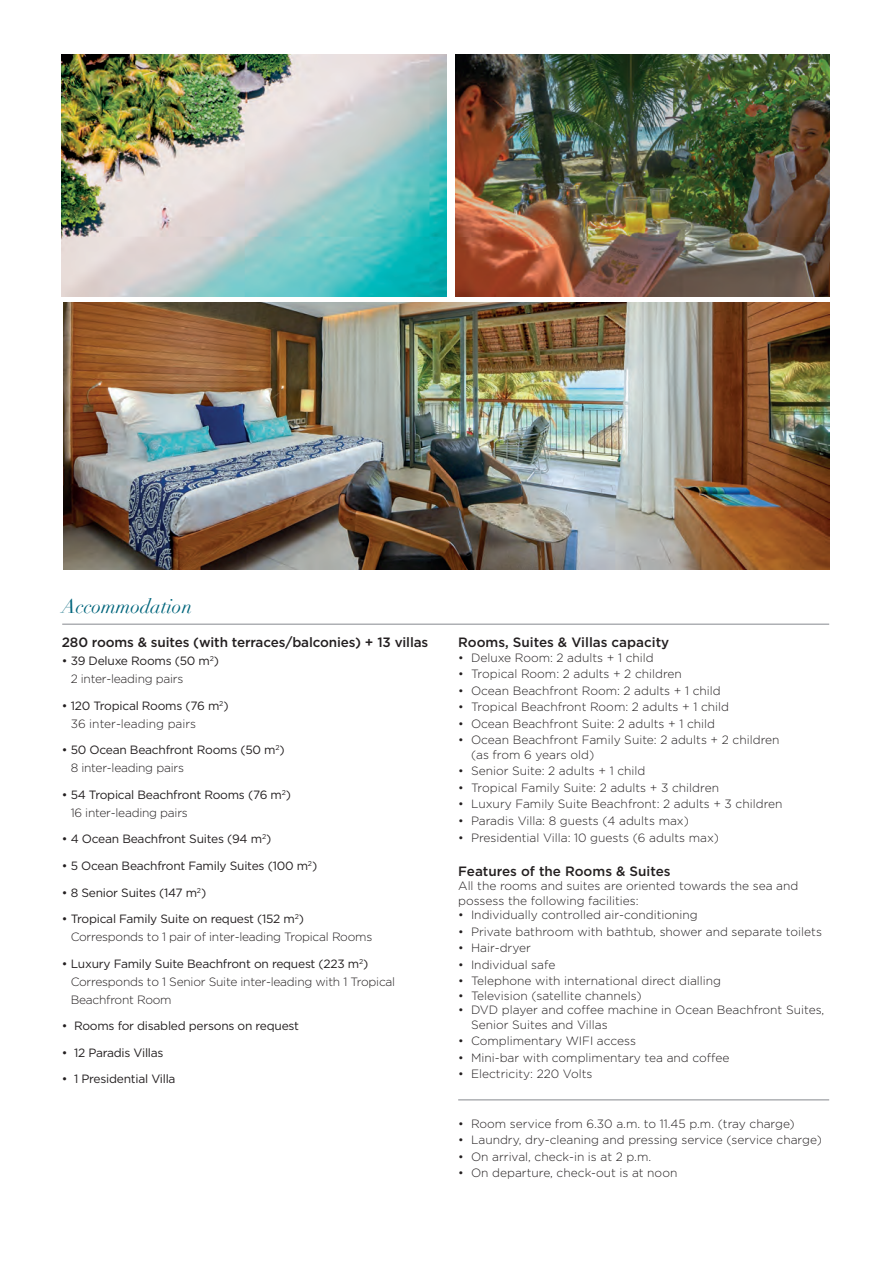
<style>
.page{position:relative;width:893px;height:1263px;background:#fff}
.page>*{position:absolute;margin:0;border:0;box-sizing:border-box;transform-origin:0 0}
.t1{font:italic 19.5px "Didot";color:#00657c}
.t2{font:500 13.5px "Gotham";letter-spacing:-.01em;color:#231f20}
.t3{font:300 12px/14.4px "Gotham";color:#231f20}
.t4{font:12px/18px "Gotham";letter-spacing:-.02em;color:#231f20}
.t5{font:300 12px/18px "Gotham";letter-spacing:-.02em;color:#231f20}
.s1{font-weight:300}
.s2{font-weight:400}
</style>
<div class="page">
<img style="left:64px;top:303px;width:765px;height:267px">
<img style="left:455px;top:54px;width:374px;height:242px">
<img style="left:62px;top:54px;width:384px;height:242px">
<hr style="left:62px;top:624px;width:767px;height:1px;background:#86888e">
<hr style="left:458px;top:1099px;width:371px;height:1px;background:#86888e">
<p class="t1" style="left:62px;top:594px;width:132px">Accommodation</p>
<p class="t2" style="left:62px;top:635px;width:368px">280 rooms &amp; suites (with terraces/balconies) + 13 villas</p>
<p class="t4" style="left:71px;top:652px;width:150px;text-indent:-9px">• 39 Deluxe Rooms (50 m<sup>2</sup>)<br><span class="s1">2 inter-leading pairs</span></p>
<p class="t4" style="left:71px;top:696px;width:159px;text-indent:-9px">• 120 Tropical Rooms (76 m<sup>2</sup>)<br><span class="s1">36 inter-leading pairs</span></p>
<p class="t4" style="left:71px;top:741px;width:215px;text-indent:-9px">• 50 Ocean Beachfront Rooms (50 m<sup>2</sup>)<br><span class="s1">8 inter-leading pairs</span></p>
<p class="t4" style="left:71px;top:785px;width:222px;text-indent:-9px">• 54 Tropical Beachfront Rooms (76 m<sup>2</sup>)<br><span class="s1">16 inter-leading pairs</span></p>
<p class="t4" style="left:62px;top:830px;width:211px">• 4 Ocean Beachfront Suites (94 m<sup>2</sup>)</p>
<p class="t4" style="left:62px;top:856px;width:257px">• 5 Ocean Beachfront Family Suites (100 m<sup>2</sup>)</p>
<p class="t4" style="left:62px;top:883px;width:146px">• 8 Senior Suites (147 m<sup>2</sup>)</p>
<p class="t5" style="left:71px;top:909px;width:303px;text-indent:-9px"><span class="s2">• Tropical Family Suite on request (152 m</span><sup>2</sup><span class="s2">)<br></span>Corresponds to 1 pair of inter-leading Tropical Rooms</p>
<p class="t5" style="left:71px;top:954px;width:326px;text-indent:-9px"><span class="s2">• Luxury Family Suite Beachfront on request (223 m</span><sup>2</sup><span class="s2">)<br></span>Corresponds to 1 Senior Suite inter-leading with 1 Tropical<br>Beachfront Room</p>
<p class="t4" style="left:62px;top:1016px;width:239px">• Rooms for disabled persons on request</p>
<p class="t4" style="left:62px;top:1043px;width:103px">• 12 Paradis Villas</p>
<p class="t4" style="left:62px;top:1069px;width:115px">• 1 Presidential Villa</p>
<p class="t2" style="left:458px;top:635px;width:213px">Rooms, Suites &amp; Villas capacity</p>
<p class="t3" style="left:458px;top:650px;width:197px">• Deluxe Room: 2 adults + 1 child</p>
<p class="t3" style="left:458px;top:667px;width:225px">• Tropical Room: 2 adults + 2 children</p>
<p class="t3" style="left:458px;top:683px;width:264px">• Ocean Beachfront Room: 2 adults + 1 child</p>
<p class="t3" style="left:458px;top:700px;width:272px">• Tropical Beachfront Room: 2 adults + 1 child</p>
<p class="t3" style="left:458px;top:716px;width:258px">• Ocean Beachfront Suite: 2 adults + 1 child</p>
<p class="t3" style="left:471px;top:733px;width:310px;text-indent:-13px">• Ocean Beachfront Family Suite: 2 adults + 2 children (as from 6 years old)</p>
<p class="t3" style="left:458px;top:764px;width:189px">• Senior Suite: 2 adults + 1 child</p>
<p class="t3" style="left:458px;top:780px;width:262px">• Tropical Family Suite: 2 adults + 3 children</p>
<p class="t3" style="left:458px;top:797px;width:326px">• Luxury Family Suite Beachfront: 2 adults + 3 children</p>
<p class="t3" style="left:458px;top:813px;width:232px">• Paradis Villa: 8 guests (4 adults max)</p>
<p class="t3" style="left:458px;top:830px;width:262px">• Presidential Villa: 10 guests (6 adults max)</p>
<p class="t2" style="left:458px;top:863px;width:214px">Features of the Rooms &amp; Suites</p>
<p class="t3" style="left:458px;top:879px;width:342px">All the rooms and suites are oriented towards the sea and possess the following facilities:</p>
<p class="t3" style="left:458px;top:908px;width:241px">• Individually controlled air-conditioning</p>
<p class="t3" style="left:458px;top:924px;width:365px">• Private bathroom with bathtub, shower and separate toilets</p>
<p class="t3" style="left:458px;top:941px;width:74px">• Hair-dryer</p>
<p class="t3" style="left:458px;top:957px;width:99px">• Individual safe</p>
<p class="t3" style="left:458px;top:974px;width:264px">• Telephone with international direct dialling</p>
<p class="t3" style="left:458px;top:988px;width:185px">• Television (satellite channels)</p>
<p class="t3" style="left:471px;top:1002px;width:355px;text-indent:-13px">• DVD player and coffee machine in Ocean Beachfront Suites,<br>Senior Suites and Villas</p>
<p class="t3" style="left:458px;top:1033px;width:179px">• Complimentary WIFI access</p>
<p class="t3" style="left:458px;top:1050px;width:273px">• Mini-bar with complimentary tea and coffee</p>
<p class="t3" style="left:458px;top:1066px;width:136px">• Electricity: 220 Volts</p>
<p class="t3" style="left:458px;top:1116px;width:338px">• Room service from 6.30 a.m. to 11.45 p.m. (tray charge)</p>
<p class="t3" style="left:458px;top:1133px;width:365px">• Laundry, dry-cleaning and pressing service (service charge)</p>
<p class="t3" style="left:458px;top:1149px;width:194px">• On arrival, check-in is at 2 p.m.</p>
<p class="t3" style="left:458px;top:1166px;width:221px">• On departure, check-out is at noon</p>
</div>
